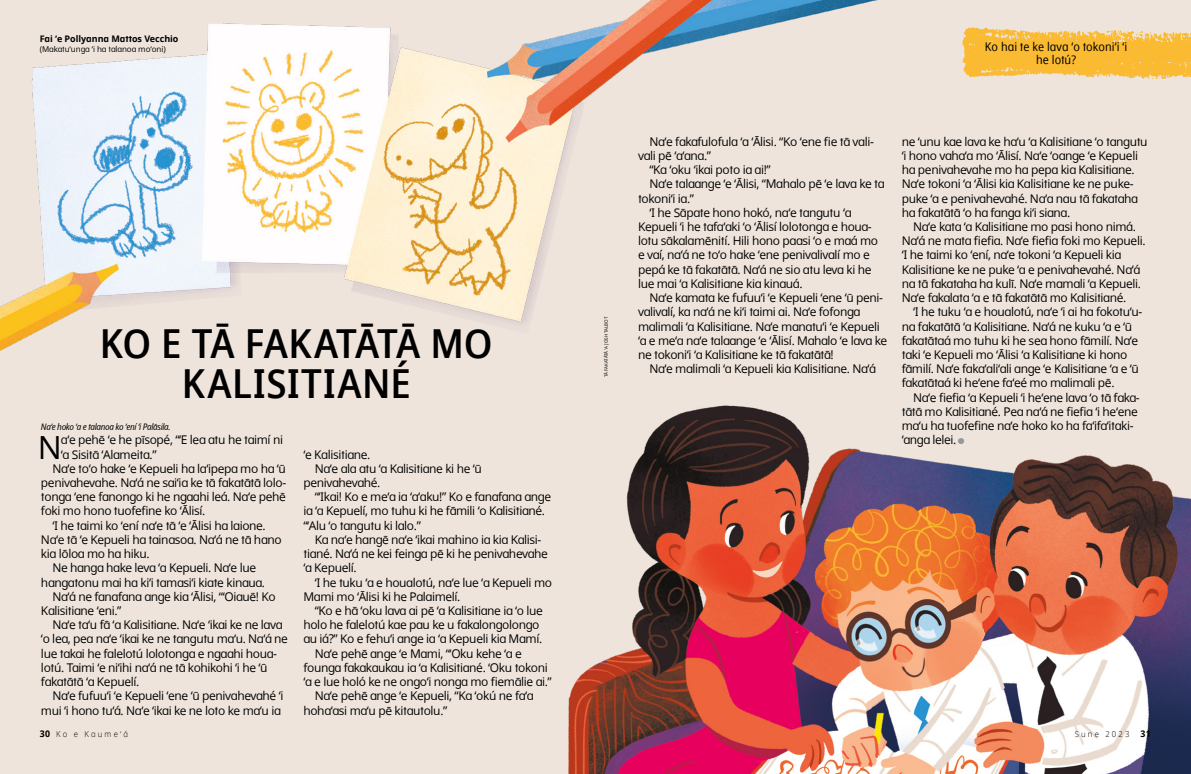
<style>
.page{position:relative;width:1191px;height:774px;background:#eee4db}
.page>*{position:absolute;margin:0;border:0;box-sizing:border-box;transform-origin:0 0}
.t1{font:600 40px/40px "Dots Solid Condlds Lat";letter-spacing:.005em;color:#000;text-align:center}
.p1_first{font:31.9px "Dots Solidlds Lat";color:#000}
.p1{font:12px/14.2px "Dots Solidlds Lat";letter-spacing:-.03em;color:#000}
.p1_first-2{font:12px/14.2px "Dots Solidlds Lat";letter-spacing:-.03em;color:#000}
.p1_aside_info_first{font:12px/13.3px "Dots Solid Condlds Lat";letter-spacing:.01em;color:#000;text-align:center}
.p1_bio{font:italic 9px "Dots Solid Condlds Lat";letter-spacing:-.03em;color:#000}
.p1_author-name{font:700 9px "Dots Solidlds Lat";letter-spacing:-.005em;color:#000}
.t2{font:300 8.2px "Dots Solidlds Lat";letter-spacing:.28em;color:#000;scale:.95 1}
.p1_author-role{font:8px "Dots Solidlds Lat";letter-spacing:-.005em;color:#000}
.t3{font:4.5px "Dots Solidlds Lat";color:#000}
.s1{font-family:"Ding P Ilds Dpi";font-size:8.5px;color:#969798}
.s2{font-weight:700;font-size:9.2px}
</style>
<div class="page">
<img style="left:0;top:0;width:877px;height:351px">
<img style="left:568px;top:405px;width:623px;height:369px">
<svg style="left:962px;top:27px;width:229px;height:52px"></svg>
<p class="p1_author-name" style="left:40px;top:32px;width:140px">Fai ʻe Pollyanna Mattos Vecchio</p>
<p class="p1_author-role" style="left:40px;top:43px;width:128px">(Makatuʻunga ʻi ha talanoa moʻoni)</p>
<p class="t1" style="left:100px;top:324px;width:394px">KO E TĀ FAKATĀTĀ MO<br>KALISITIANÉ</p>
<p class="p1_bio" style="left:41px;top:420px;width:131px">Naʻe hoko ʻa e talanoa ko ʻení ʻi Palāsila.</p>
<p class="p1_first" style="left:38px;top:424px;width:26px">N</p>
<p class="p1_first-2" style="left:61px;top:433px;width:224px">aʻe pehē ʻe he pīsopé, “ʻE lea atu he taimí ni ʻa Sisitā ʻAlameita.”</p>
<p class="p1" style="left:41px;top:461px;width:247px;text-align:justify;text-indent:11px">Naʻe toʻo hake ʻe Kepueli ha laʻipepa mo ha ʻū penivahevahe. Naʻá ne saiʻia ke tā fakatātā lolo&shy;tonga ʻene fanongo ki he ngaahi leá. Naʻe pehē foki mo hono tuofefine ko ʻĀlisí.</p>
<p class="p1" style="left:41px;top:518px;width:242px;text-indent:11px">ʻI he taimi ko ʻení naʻe tā ʻe ʻĀlisi ha laione.<br>Naʻe tā ʻe Kepueli ha tainasoa. Naʻá ne tā hano kia lōloa mo ha hiku.</p>
<p class="p1" style="left:41px;top:561px;width:226px;text-align:center">Ne hanga hake leva ʻa Kepueli. Naʻe lue hangatonu mai ha kiʻi tamasiʻi kiate kinaua.</p>
<p class="p1" style="left:41px;top:589px;width:236px;text-indent:11px">Naʻá ne fanafana ange kia ʻĀlisi, “ʻOiauē! Ko<br>Kalisitiane ʻeni.”</p>
<p class="p1" style="left:41px;top:618px;width:248px;text-indent:11px">Naʻe taʻu fā ʻa Kalisitiane. Naʻe ʻikai ke ne lava ʻo lea, pea naʻe ʻikai ke ne tangutu maʻu. Naʻá ne lue takai he falelotú lolotonga e ngaahi houa&shy;lotú. Taimi ʻe niʻihi naʻá ne tā kohikohi ʻi he ʻū fakatātā ʻa Kepuelí.</p>
<p class="p1" style="left:41px;top:689px;width:244px;text-align:right">Naʻe fufuuʻi ʻe Kepueli ʻene ʻū penivahevahé ʻi mui ʻi hono tuʻá. Naʻe ʻikai ke ne loto ke maʻu ia</p>
<p class="p1" style="left:303px;top:447px;width:68px">ʻe Kalisitiane.</p>
<p class="p1" style="left:303px;top:461px;width:180px;text-indent:11px">Naʻe ala atu ʻa Kalisitiane ki he ʻū penivahevahé.</p>
<p class="p1" style="left:303px;top:490px;width:249px;text-indent:11px">“ʻIkai! Ko e meʻa ia ʻaʻaku!” Ko e fanafana ange ia ʻa Kepuelí, mo tuhu ki he fāmili ʻo Kalisitiané. “ʻAlu ʻo tangutu ki lalo.”</p>
<p class="p1" style="left:303px;top:532px;width:246px;text-indent:11px">Ka naʻe hangē naʻe ʻikai mahino ia kia Kalisi&shy;tiané. Naʻá ne kei feinga pē ki he penivahevahe ʻa Kepuelí.</p>
<p class="p1" style="left:303px;top:575px;width:250px;text-indent:11px">ʻI he tuku ʻa e houalotú, naʻe lue ʻa Kepueli mo<br>Mami mo ʻĀlisi ki he Palaimelí.</p>
<p class="p1" style="left:303px;top:604px;width:241px;text-indent:11px">“Ko e hā ʻoku lava ai pē ʻa Kalisitiane ia ʻo lue holo he falelotú kae pau ke u fakalongolongo au iá?” Ko e fehuʻi ange ia ʻa Kepueli kia Mamí.</p>
<p class="p1" style="left:303px;top:646px;width:250px;text-indent:11px">Naʻe pehē ange ʻe Mami, “ʻOku kehe ʻa e founga fakakaukau ia ʻa Kalisitiané. ʻOku tokoni ʻa e lue holó ke ne ongoʻi nonga mo fiemālie ai.”</p>
<p class="p1" style="left:303px;top:689px;width:232px;text-indent:11px">Naʻe pehē ange ʻe Kepueli, “Ka ʻokú ne faʻa hohaʻasi maʻu pē kitautolu.”</p>
<p class="t3" style="left:603px;top:377px;width:62px;rotate:-90deg">TĀ FAKATĀTĀ ʻA JOSH TALBOT</p>
<p class="p1_aside_info_first" style="left:984px;top:40px;width:144px">Ko hai te ke lava ʻo tokoniʻi ʻi he lotú?</p>
<p class="p1" style="left:638px;top:134px;width:237px;text-indent:11px">Naʻe fakafulofula ʻa ʻĀlisi. “Ko ʻene fie tā vali&shy;vali pē ʻaʻana.”</p>
<p class="p1" style="left:649px;top:163px;width:123px">“Ka ʻoku ʻikai poto ia ai!”</p>
<p class="p1" style="left:638px;top:177px;width:248px;text-indent:11px">Naʻe talaange ʻe ʻĀlisi, “Mahalo pē ʻe lava ke ta tokoniʻi ia.”</p>
<p class="p1" style="left:638px;top:205px;width:242px;text-indent:11px">ʻI he Sāpate hono hokó, naʻe tangutu ʻa Kepueli ʻi he tafaʻaki ʻo ʻĀlisí lolotonga e houa&shy;lotu sākalamēnití. Hili hono paasi ʻo e maá mo e vaí, naʻá ne toʻo hake ʻene penivalivalí mo e pepá ke tā fakatātā. Naʻá ne sio atu leva ki he lue mai ʻa Kalisitiane kia kinauá.</p>
<p class="p1" style="left:638px;top:291px;width:251px;text-indent:11px">Naʻe kamata ke fufuuʻi ʻe Kepueli ʻene ʻū peni&shy;valivalí, ka naʻá ne kiʻi taimi ai. Naʻe fofonga malimali ʻa Kalisitiane. Naʻe manatuʻi ʻe Kepueli ʻa e meʻa naʻe talaange ʻe ʻĀlisí. Mahalo ʻe lava ke ne tokoniʻi ʻa Kalisitiane ke tā fakatātā!</p>
<p class="p1" style="left:649px;top:362px;width:228px">Naʻe malimali ʻa Kepueli kia Kalisitiane. Naʻá</p>
<p class="p1" style="left:901px;top:134px;width:247px">ne ʻunu kae lava ke haʻu ʻa Kalisitiane ʻo tangutu ʻi hono vahaʻa mo ʻĀlisí. Naʻe ʻoange ʻe Kepueli ha penivahevahe mo ha pepa kia Kalisitiane.<br>Naʻe tokoni ʻa ʻĀlisi kia Kalisitiane ke ne puke&shy;puke ʻa e penivahevahé. Naʻa nau tā fakataha ha fakatātā ʻo ha fanga kiʻi siana.</p>
<p class="p1" style="left:901px;top:220px;width:245px;text-indent:11px">Naʻe kata ʻa Kalisitiane mo pasi hono nimá.<br>Naʻá ne mata fiefia. Naʻe fiefia foki mo Kepueli. ʻI he taimi ko ʻení, naʻe tokoni ʻa Kepueli kia Kalisitiane ke ne puke ʻa e penivahevahé. Naʻá na tā fakataha ha kulī. Naʻe mamali ʻa Kepueli.<br>Naʻe fakalata ʻa e tā fakatātā mo Kalisitiané.</p>
<p class="p1" style="left:901px;top:305px;width:242px;text-indent:11px">ʻI he tuku ʻa e houalotú, naʻe ʻi ai ha fokotuʻu&shy;na fakatātā ʻa Kalisitiane. Naʻá ne kuku ʻa e ʻū fakatātaá mo tuhu ki he sea hono fāmilí. Naʻe taki ʻe Kepueli mo ʻĀlisi ʻa Kalisitiane ki hono fāmilí. Naʻe fakaʻaliʻali ange ʻe Kalisitiane ʻa e ʻū fakatātaá ki heʻene faʻeé mo malimali pē.</p>
<p class="p1" style="left:901px;top:390px;width:239px;text-indent:11px">Naʻe fiefia ʻa Kepueli ʻi heʻene lava ʻo tā faka&shy;tātā mo Kalisitiané. Pea naʻá ne fiefia ʻi heʻene maʻu ha tuofefine naʻe hoko ko ha faʻifaʻitaki-ʻanga lelei. <span class="s1">●</span></p>
<p class="t2" style="left:40px;top:728px;width:94px"><span class="s2">30</span> Ko e Kaumeʻá</p>
<p class="t2" style="left:1074px;top:728px;width:82px">Sune 2023 <span class="s2">31</span></p>
</div>
